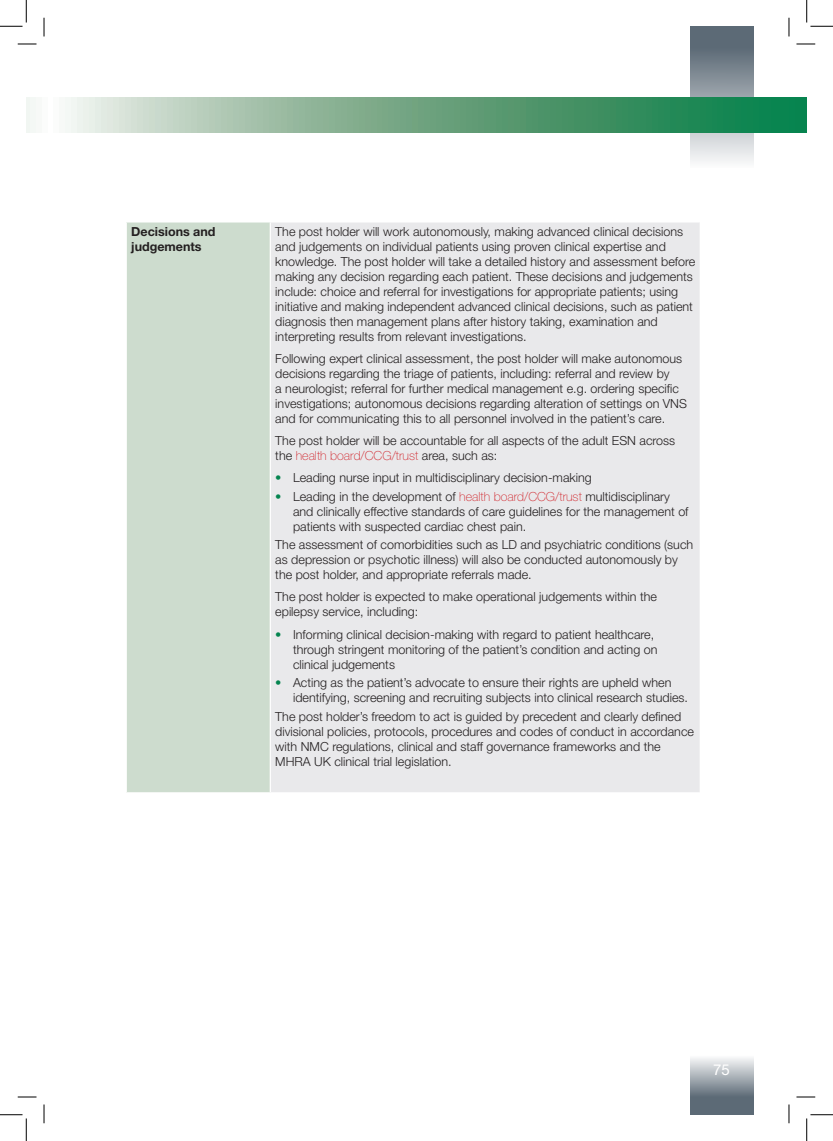
<style>
.page{position:relative;width:833px;height:1141px;background:#fff}
.page>*{position:absolute;margin:0;border:0;box-sizing:border-box;transform-origin:0 0}
.t1{font:15px "Helvetica Neue LT Std";color:#fff}
.Body_Text{font:300 12.5px/15px "Helvetica Neue LT Std";color:#231f20}
.Body_Text_Bold_Paragraph{font:700 12.5px/15px "Helvetica Neue LT Std";color:#231f20}
.s1{font-weight:100;color:#d1232a}
.s2{font-weight:100;color:#04844f}
</style>
<div class="page">
<svg style="left:690px;top:26px;width:63px;height:136px;background:#929ca4"></svg>
<svg style="left:690px;top:1058px;width:63px;height:56px;background:#919aa2"></svg>
<svg style="left:26px;top:97px;width:780px;height:36px;background:#76ae8d"></svg>
<div style="left:126px;top:222px;width:144px;height:570px;background:#cddcce"></div>
<div style="left:270px;top:222px;width:429px;height:570px;background:#e9e9eb"></div>
<hr style="left:125px;top:222px;width:2px;height:570px;background:#fff">
<hr style="left:269px;top:222px;width:2px;height:570px;background:#fff">
<svg style="left:18px;top:43px;width:18px;height:2px"></svg>
<svg style="left:796px;top:43px;width:18px;height:2px"></svg>
<svg style="left:18px;top:1096px;width:18px;height:1px"></svg>
<svg style="left:796px;top:1096px;width:18px;height:1px"></svg>
<svg style="left:43px;top:18px;width:2px;height:18px"></svg>
<svg style="left:43px;top:1104px;width:2px;height:19px"></svg>
<svg style="left:788px;top:18px;width:1px;height:18px"></svg>
<svg style="left:788px;top:1104px;width:1px;height:19px"></svg>
<svg style="left:0;top:0;width:27px;height:27px"></svg>
<svg style="left:0;top:1114px;width:27px;height:26px"></svg>
<svg style="left:806px;top:0;width:26px;height:27px"></svg>
<svg style="left:806px;top:1114px;width:26px;height:26px"></svg>
<p class="Body_Text_Bold_Paragraph" style="left:131px;top:223px;width:86px">Decisions and judgements</p>
<p class="Body_Text" style="left:275px;top:223px;width:421px">The post holder will work autonomously, making advanced clinical decisions and judgements on individual patients using proven clinical expertise and knowledge. The post holder will take a detailed history and assessment before making any decision regarding each patient. These decisions and judgements include: choice and referral for investigations for appropriate patients; using initiative and making independent advanced clinical decisions, such as patient diagnosis then management plans after history taking, examination and interpreting results from relevant investigations.</p>
<p class="Body_Text" style="left:275px;top:351px;width:413px">Following expert clinical assessment, the post holder will make autonomous decisions regarding the triage of patients, including: referral and review by<br>a neurologist; referral for further medical management e.g. ordering specific investigations; autonomous decisions regarding alteration of settings on VNS and for communicating this to all personnel involved in the patient’s care.</p>
<p class="Body_Text" style="left:275px;top:433px;width:401px">The post holder will be accountable for all aspects of the adult ESN across the <span class="s1">health board/CCG/trust</span> area, such as:</p>
<p class="Body_Text" style="left:275px;top:470px;width:318px"><span class="s2">•</span> Leading nurse input in multidisciplinary decision-making</p>
<p class="Body_Text" style="left:293px;top:488px;width:397px;text-indent:-18px"><span class="s2">•</span> Leading in the development of <span class="s1">health board/CCG/trust</span> multidisciplinary and clinically effective standards of care guidelines for the management of patients with suspected cardiac chest pain.</p>
<p class="Body_Text" style="left:275px;top:537px;width:419px">The assessment of comorbidities such as LD and psychiatric conditions (such as depression or psychotic illness) will also be conducted autonomously by the post holder, and appropriate referrals made.</p>
<p class="Body_Text" style="left:275px;top:589px;width:383px">The post holder is expected to make operational judgements within the epilepsy service, including:</p>
<p class="Body_Text" style="left:293px;top:626px;width:365px;text-indent:-18px"><span class="s2">•</span> Informing clinical decision-making with regard to patient healthcare, through stringent monitoring of the patient’s condition and acting on clinical judgements</p>
<p class="Body_Text" style="left:293px;top:675px;width:396px;text-indent:-18px"><span class="s2">•</span> Acting as the patient’s advocate to ensure their rights are upheld when identifying, screening and recruiting subjects into clinical research studies.</p>
<p class="Body_Text" style="left:275px;top:708px;width:420px">The post holder’s freedom to act is guided by precedent and clearly defined divisional policies, protocols, procedures and codes of conduct in accordance with NMC regulations, clinical and staff governance frameworks and the MHRA UK clinical trial legislation.</p>
<p class="t1" style="left:712px;top:1060px;width:18px">75</p>
</div>
